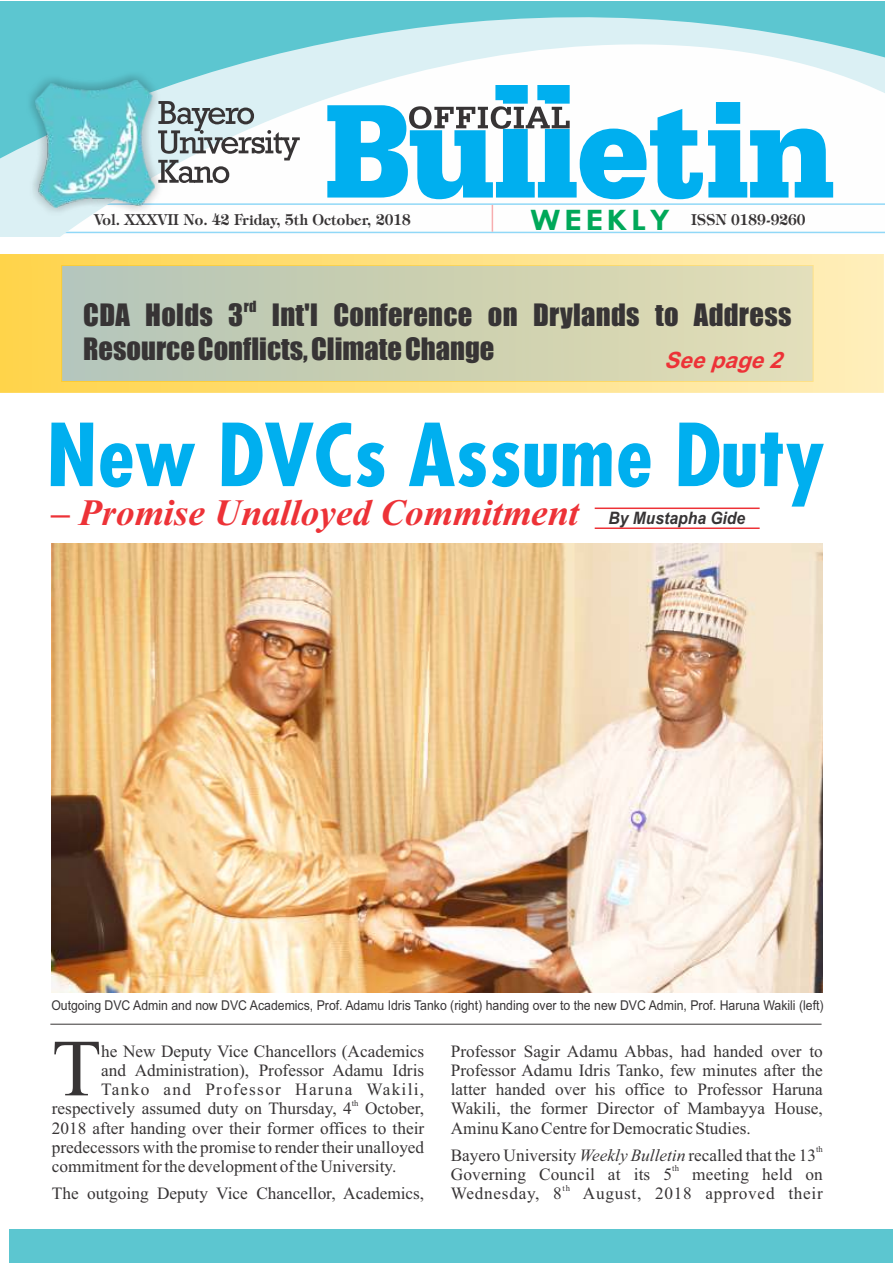
<style>
.page{position:relative;width:893px;height:1263px;background:#fff}
.page>*{position:absolute;margin:0;border:0;box-sizing:border-box;transform-origin:0 0}
.t1{font:italic 700 condensed 84px "Futura";color:#00afef;scale:1.05 1}
.t2{font:80.85px "Times New Roman";color:#373435}
.t3{font:italic 700 37.2px "Times New Roman";color:#ed3237}
.t4{font:28.5px/34px "Impact";letter-spacing:.01em;color:#373435}
.t5{font:700 28.2px "Century Gothic";letter-spacing:.09em;color:#00a859;scale:1.23 1}
.t6{font:italic 700 22.5px "Arial";color:#ed3237}
.t7{font:17.25px/19px "Times New Roman";color:#373435;text-align:justify}
.t8{font:17.25px "Times New Roman";letter-spacing:.04em;color:#373435}
.t9{font:italic 700 17.1px "Arial";color:#373435;scale:.92 1}
.t10{font:600 15.15px "Tiffany IT Cby BT";color:#373435;scale:.92 1}
.t11{font:14.25px "Impact";color:#373435}
.t12{font:13.5px "Arial";color:#373435;scale:.91 1}
.t13{font:8.7px "Times New Roman";letter-spacing:.01em;color:#373435}
.s1{font-style:normal}
.s2{font-style:italic}
</style>
<div class="page">
<svg style="left:0;top:1px;width:884px;height:202px"></svg>
<svg style="left:163px;top:101px;width:137px;height:82px"></svg>
<svg style="left:327px;top:85px;width:506px;height:114px"></svg>
<svg style="left:409px;top:106px;width:161px;height:23px"></svg>
<img style="left:26px;top:72px;width:137px;height:131px">
<img style="left:35px;top:81px;width:119px;height:122px">
<svg style="left:0;top:203px;width:884px;height:30px"></svg>
<div style="left:9px;top:1229px;width:884px;height:34px;background:#5cc6d0"></div>
<svg style="left:0;top:254px;width:884px;height:139px;background:#ffe183"></svg>
<svg style="left:61px;top:265px;width:752px;height:117px;background:#ccd0b2"></svg>
<hr style="left:595px;top:507px;width:165px;height:2px;background:#ed3237">
<hr style="left:595px;top:527px;width:165px;height:2px;background:#ed3237">
<img style="left:52px;top:544px;width:771px;height:449px">
<hr style="left:50px;top:1024px;width:771px;height:1px;background:#373435">
<h3 class="t5" style="left:530px;top:209px;width:116px">WEEKLY</h3>
<p class="t10" style="left:94px;top:214px;width:346px">Vol. XXXVII No. 42 Friday, 5th October, 2018</p>
<p class="t10" style="left:691px;top:214px;width:126px">ISSN 0189-9260</p>
<p class="t11" style="left:244px;top:301px;width:14px">rd</p>
<h3 class="t4" style="left:83px;top:300px;width:710px">CDA Holds 3 Int'l Conference on Drylands to Address<br>Resource Conflicts, Climate Change</h3>
<h3 class="t6" style="left:664px;top:352px;width:125px">See page 2</h3>
<h1 class="t1" style="left:47px;top:418px;width:742px">New DVCs Assume Duty</h1>
<h3 class="t3" style="left:51px;top:499px;width:529px"><span class="s1">–</span> Promise Unalloyed Commitment</h3>
<p class="t9" style="left:608px;top:512px;width:150px">By Mustapha Gide</p>
<p class="t12" style="left:51px;top:1000px;width:850px">Outgoing DVC Admin and now DVC Academics, Prof. Adamu Idris Tanko (right) handing over to the new DVC Admin, Prof. Haruna Wakili (left)</p>
<h2 class="t2" style="left:52px;top:1039px;width:51px">T</h2>
<p class="t7" style="left:101px;top:1043px;width:324px">he New Deputy Vice Chancellors (Academics</p>
<p class="t7" style="left:101px;top:1062px;width:324px">and Administration), Professor Adamu Idris<br>Tanko and Professor Haruna Wakili,</p>
<p class="t13" style="left:352px;top:1100px;width:8px">th</p>
<p class="t7" style="left:52px;top:1101px;width:374px">respectively assumed duty on Thursday, 4 October, 2018 after handing over their former offices to their predecessors with the promise to render their unalloyed commitment for the development of the University.</p>
<p class="t7" style="left:52px;top:1185px;width:374px">The outgoing Deputy Vice Chancellor, Academics,</p>
<p class="t7" style="left:451px;top:1043px;width:374px">Professor Sagir Adamu Abbas, had handed over to Professor Adamu Idris Tanko, few minutes after the latter handed over his office to Professor Haruna Wakili, the former Director of Mambayya House, Aminu Kano Centre for Democratic Studies.</p>
<p class="t13" style="left:816px;top:1146px;width:8px">th</p>
<p class="t7" style="left:451px;top:1147px;width:367px">Bayero University <span class="s2">Weekly Bulletin</span> recalled that the 13</p>
<p class="t13" style="left:672px;top:1165px;width:8px">th</p>
<p class="t7" style="left:451px;top:1166px;width:374px">Governing Council at its 5 meeting held on</p>
<p class="t13" style="left:563px;top:1184px;width:9px">th</p>
<p class="t8" style="left:451px;top:1187px;width:374px">Wednesday, 8 August, 2018 approved their</p>
</div>
